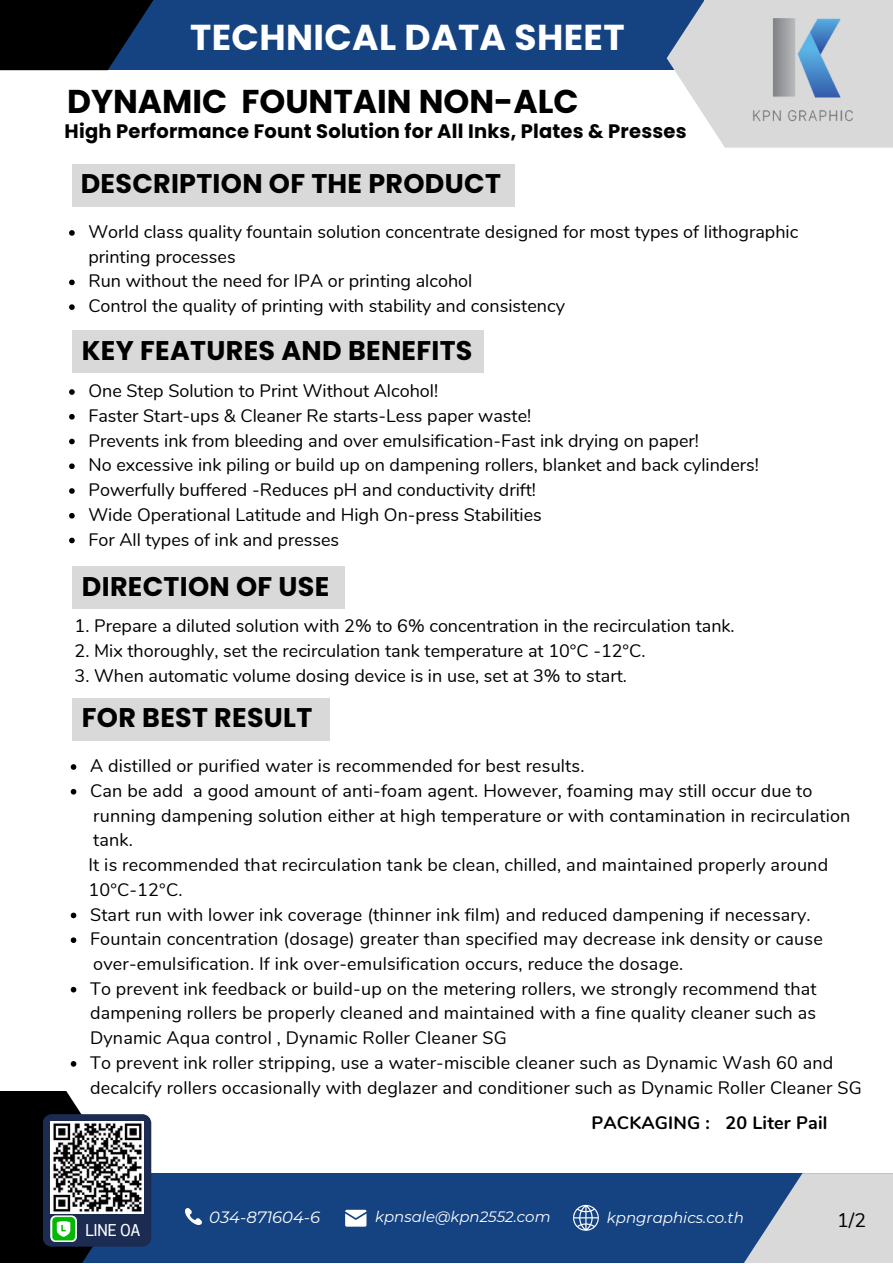
<style>
.page{position:relative;width:893px;height:1264px;background:#fff}
.page>*{position:absolute;margin:0;border:0;box-sizing:border-box;transform-origin:0 0}
.t1{font:700 36px "Poppins";letter-spacing:.01em;color:#fff}
.t2{font:700 33px "Poppins";color:#000}
.t3{font:700 27px "Poppins";letter-spacing:.01em;color:#000}
.t4{font:700 19.5px "Poppins";letter-spacing:.01em;color:#000}
.t5{font:19.5px "Nunito";color:#000}
.t6{font:18px/24.8px "Nunito";letter-spacing:.01em;color:#000}
.t7{font:700 18px "Nunito";letter-spacing:.01em;color:#000}
.t8{font:17.1px "Anantason Wd 75";color:#fff}
.t9{font:italic 16.35px "Montserrat";color:#fff}
.t10{font:italic 15px "Montserrat";color:#fff}
</style>
<div class="page">
<div style="left:0;top:0;width:703px;height:69px;background:#154382"></div>
<svg style="left:666px;top:0;width:226px;height:147px;fill:#d9d9d9"></svg>
<div style="left:0;top:1173px;width:892px;height:89px;background:#154382"></div>
<svg style="left:0;top:1091px;width:130px;height:171px;fill:#000"></svg>
<svg style="left:0;top:0;width:181px;height:70px;fill:#000"></svg>
<svg style="left:744px;top:1173px;width:148px;height:89px;fill:#d9d9d9"></svg>
<img style="left:752px;top:18px;width:102px;height:109px">
<svg style="left:43px;top:1114px;width:108px;height:132px"></svg>
<svg style="left:185px;top:1208px;width:17px;height:17px"></svg>
<svg style="left:345px;top:1209px;width:21px;height:17px"></svg>
<svg style="left:573px;top:1204px;width:25px;height:27px"></svg>
<svg style="left:69px;top:230px;width:6px;height:6px"></svg>
<svg style="left:69px;top:279px;width:6px;height:6px"></svg>
<svg style="left:69px;top:304px;width:6px;height:6px"></svg>
<div style="left:73px;top:331px;width:411px;height:42px;background:#d9d9d9"></div>
<div style="left:72px;top:164px;width:443px;height:42px;background:#d9d9d9"></div>
<div style="left:72px;top:566px;width:273px;height:42px;background:#d9d9d9"></div>
<div style="left:72px;top:698px;width:257px;height:42px;background:#d9d9d9"></div>
<svg style="left:69px;top:389px;width:6px;height:6px"></svg>
<svg style="left:69px;top:414px;width:6px;height:5px"></svg>
<svg style="left:69px;top:438px;width:6px;height:6px"></svg>
<svg style="left:69px;top:463px;width:6px;height:6px"></svg>
<svg style="left:69px;top:488px;width:6px;height:6px"></svg>
<svg style="left:69px;top:513px;width:6px;height:5px"></svg>
<svg style="left:69px;top:537px;width:6px;height:6px"></svg>
<svg style="left:71px;top:764px;width:5px;height:5px"></svg>
<svg style="left:71px;top:789px;width:5px;height:5px"></svg>
<svg style="left:71px;top:912px;width:5px;height:6px"></svg>
<svg style="left:71px;top:937px;width:5px;height:6px"></svg>
<svg style="left:71px;top:986px;width:5px;height:6px"></svg>
<svg style="left:71px;top:1061px;width:5px;height:5px"></svg>
<p class="t1" style="left:190px;top:13px;width:436px">TECHNICAL DATA SHEET</p>
<p class="t2" style="left:67px;top:78px;width:513px">DYNAMIC FOUNTAIN NON-ALC</p>
<p class="t4" style="left:65px;top:117px;width:623px">High Performance Fount Solution for All Inks, Plates &amp; Presses</p>
<p class="t3" style="left:81px;top:165px;width:422px">DESCRIPTION OF THE PRODUCT</p>
<p class="t6" style="left:88px;top:220px;width:711px">World class quality fountain solution concentrate designed for most types of lithographic printing processes</p>
<p class="t6" style="left:88px;top:269px;width:385px">Run without the need for IPA or printing alcohol</p>
<p class="t6" style="left:88px;top:294px;width:478px">Control the quality of printing with stability and consistency</p>
<p class="t3" style="left:82px;top:332px;width:392px">KEY FEATURES AND BENEFITS</p>
<p class="t6" style="left:88px;top:379px;width:351px">One Step Solution to Print Without Alcohol!</p>
<p class="t6" style="left:88px;top:403px;width:444px">Faster Start-ups &amp; Cleaner Re starts-Less paper waste!</p>
<p class="t6" style="left:88px;top:428px;width:612px">Prevents ink from bleeding and over emulsification-Fast ink drying on paper!</p>
<p class="t6" style="left:88px;top:453px;width:672px">No excessive ink piling or build up on dampening rollers, blanket and back cylinders!</p>
<p class="t6" style="left:88px;top:478px;width:449px">Powerfully buffered -Reduces pH and conductivity drift!</p>
<p class="t6" style="left:88px;top:502px;width:455px">Wide Operational Latitude and High On-press Stabilities</p>
<p class="t6" style="left:88px;top:527px;width:252px">For All types of ink and presses</p>
<p class="t3" style="left:82px;top:567px;width:249px">DIRECTION OF USE</p>
<p class="t6" style="left:75px;top:614px;width:661px">1. Prepare a diluted solution with 2% to 6% concentration in the recirculation tank.</p>
<p class="t6" style="left:75px;top:639px;width:572px">2. Mix thoroughly, set the recirculation tank temperature at 10°C -12°C.</p>
<p class="t6" style="left:75px;top:663px;width:554px">3. When automatic volume dosing device is in use, set at 3% to start.</p>
<p class="t3" style="left:82px;top:699px;width:232px">FOR BEST RESULT</p>
<p class="t6" style="left:90px;top:753px;width:496px">A distilled or purified water is recommended for best results.</p>
<p class="t6" style="left:90px;top:778px;width:723px">Can be add a good amount of anti-foam agent. However, foaming may still occur due to</p>
<p class="t6" style="left:93px;top:803px;width:758px">running dampening solution either at high temperature or with contamination in recirculation</p>
<p class="t6" style="left:93px;top:828px;width:41px">tank.</p>
<p class="t6" style="left:88px;top:852px;width:741px">It is recommended that recirculation tank be clean, chilled, and maintained properly around</p>
<p class="t6" style="left:88px;top:877px;width:96px">10°C-12°C.</p>
<p class="t6" style="left:90px;top:902px;width:722px">Start run with lower ink coverage (thinner ink film) and reduced dampening if necessary.</p>
<p class="t6" style="left:90px;top:926px;width:734px">Fountain concentration (dosage) greater than specified may decrease ink density or cause</p>
<p class="t6" style="left:90px;top:976px;width:728px;text-align:justify">To prevent ink feedback or build-up on the metering rollers, we strongly recommend that dampening rollers be properly cleaned and maintained with a fine quality cleaner such as Dynamic Aqua control , Dynamic Roller Cleaner SG</p>
<p class="t6" style="left:90px;top:1050px;width:773px">To prevent ink roller stripping, use a water-miscible cleaner such as Dynamic Wash 60 and decalcify rollers occasionally with deglazer and conditioner such as Dynamic Roller Cleaner SG</p>
<p class="t6" style="left:93px;top:951px;width:591px">over-emulsification. If ink over-emulsification occurs, reduce the dosage.</p>
<p class="t8" style="left:86px;top:1220px;width:56px">LINE OA</p>
<p class="t7" style="left:591px;top:1110px;width:237px">PACKAGING : 20 Liter Pail</p>
<p class="t9" style="left:209px;top:1207px;width:112px">034-871604-6</p>
<p class="t10" style="left:375px;top:1207px;width:177px">kpnsale@kpn2552.com</p>
<p class="t10" style="left:607px;top:1207px;width:138px">kpngraphics.co.th</p>
<p class="t5" style="left:837px;top:1207px;width:30px">1/2</p>
</div>
